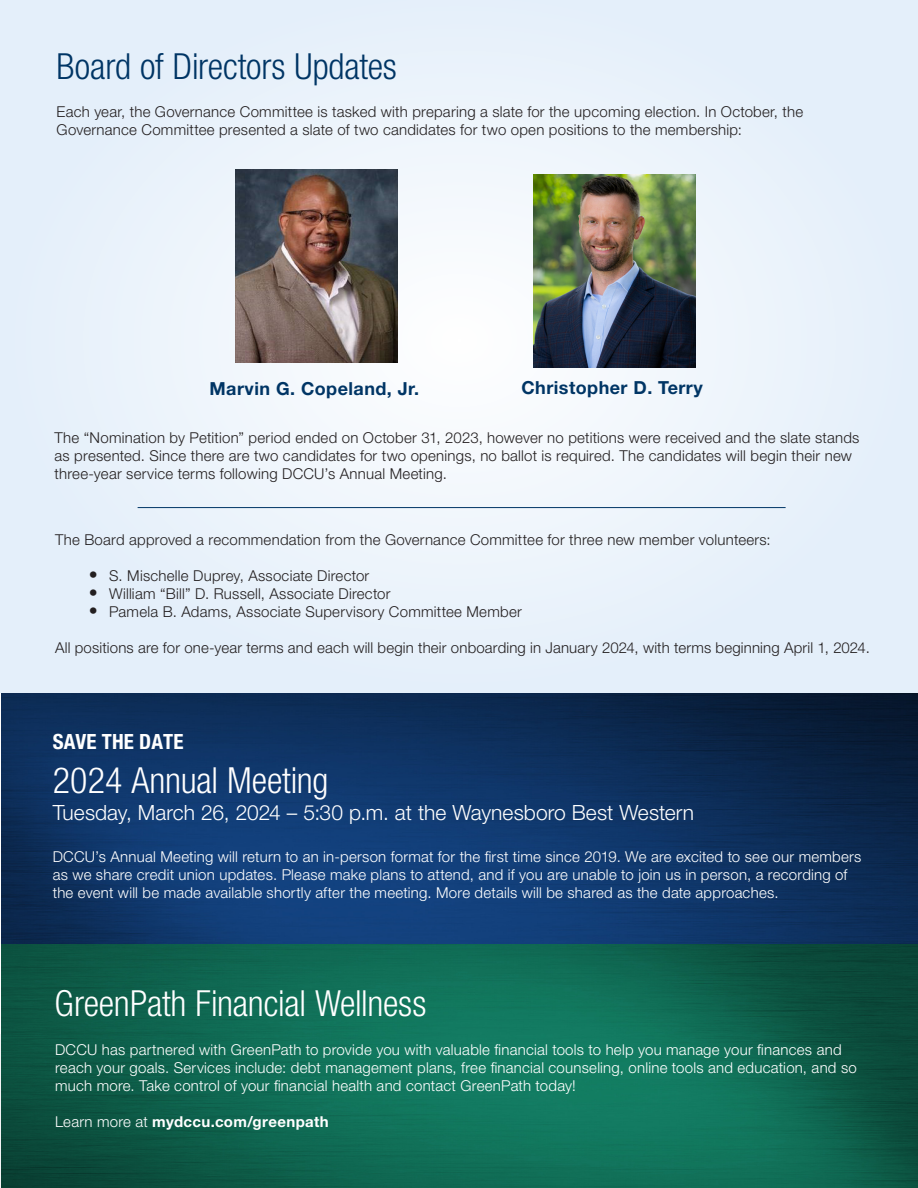
<style>
.page{position:relative;width:918px;height:1188px;background:#fff}
.page>*{position:absolute;margin:0;border:0;box-sizing:border-box;transform-origin:0 0}
.t1{font:300 condensed 36px "Helvetica Neue LT Std";letter-spacing:-.01em;color:#fff}
.t2{font:300 condensed 36px "Helvetica Neue LT Std";letter-spacing:-.005em;color:#003565}
.t3{font:300 21px "Helvetica Neue LT Pro";color:#fff}
.t4{font:700 condensed 21px "Helvetica Neue LT Std";letter-spacing:.005em;color:#fff}
.t5{font:700 18px "Helvetica Neue LT Std";letter-spacing:.025em;color:#003565}
.t6{font:300 15px/18px "Helvetica Neue LT Std";letter-spacing:.015em;color:#231f20}
.t7{font:300 15px/18px "Helvetica Neue LT Pro";letter-spacing:.015em;color:#fff}
.t8{font:700 15px "Helvetica Neue LT Pro";letter-spacing:.025em;color:#fff}
.s1{font-weight:100;font-stretch:condensed;font-size:18px}
.s2{font-weight:300}
</style>
<div class="page">
<hr style="left:0;top:1035px;width:1px;height:153px;background:#f2f3f4">
<div style="left:0;top:0;width:918px;height:693px;background:#e4effa"></div>
<img style="left:1px;top:694px;width:917px;height:494px">
<img style="left:235px;top:170px;width:162px;height:193px">
<img style="left:534px;top:174px;width:162px;height:193px">
<hr style="left:138px;top:507px;width:648px;height:1px;background:#003565">
<p class="t2" style="left:57px;top:46px;width:342px">Board of Directors Updates</p>
<p class="t6" style="left:57px;top:103px;width:748px">Each year, the Governance Committee is tasked with preparing a slate for the upcoming election. In October, the<br>Governance Committee presented a slate of two candidates for two open positions to the membership:</p>
<p class="t5" style="left:210px;top:377px;width:211px">Marvin G. Copeland, Jr.</p>
<p class="t5" style="left:521px;top:376px;width:183px">Christopher D. Terry</p>
<p class="t6" style="left:55px;top:428px;width:806px">The “Nomination by Petition” period ended on October 31, 2023, however no petitions were received and the slate stands as presented. Since there are two candidates for two openings, no ballot is required. The candidates will begin their new three-year service terms following DCCU’s Annual Meeting.</p>
<p class="t6" style="left:55px;top:530px;width:717px">The Board approved a recommendation from the Governance Committee for three new member volunteers:</p>
<p class="t6" style="left:89px;top:566px;width:282px"><span class="s1">•</span> S. Mischelle Duprey, Associate Director</p>
<p class="t6" style="left:89px;top:584px;width:303px"><span class="s1">•</span> William “Bill” D. Russell, Associate Director</p>
<p class="t6" style="left:89px;top:602px;width:435px"><span class="s1">•</span> Pamela B. Adams, Associate Supervisory Committee Member</p>
<p class="t6" style="left:55px;top:638px;width:816px">All positions are for one-year terms and each will begin their onboarding in January 2024, with terms beginning April 1, 2024.</p>
<p class="t4" style="left:53px;top:729px;width:132px">SAVE THE DATE</p>
<p class="t1" style="left:53px;top:759px;width:277px">2024 Annual Meeting</p>
<p class="t3" style="left:53px;top:799px;width:643px">Tuesday, March 26, 2024 – 5:30 p.m. at the Waynesboro Best Western</p>
<p class="t7" style="left:53px;top:847px;width:810px">DCCU’s Annual Meeting will return to an in-person format for the first time since 2019. We are excited to see our members as we share credit union updates. Please make plans to attend, and if you are unable to join us in person, a recording of the event will be made available shortly after the meeting. More details will be shared as the date approaches.</p>
<p class="t1" style="left:55px;top:983px;width:373px">GreenPath Financial Wellness</p>
<p class="t7" style="left:55px;top:1040px;width:803px">DCCU has partnered with GreenPath to provide you with valuable financial tools to help you manage your finances and reach your goals. Services include: debt management plans, free financial counseling, online tools and education, and so much more. Take control of your financial health and contact GreenPath today!</p>
<p class="t8" style="left:55px;top:1112px;width:275px"><span class="s2">Learn more at</span> mydccu.com/greenpath</p>
</div>
